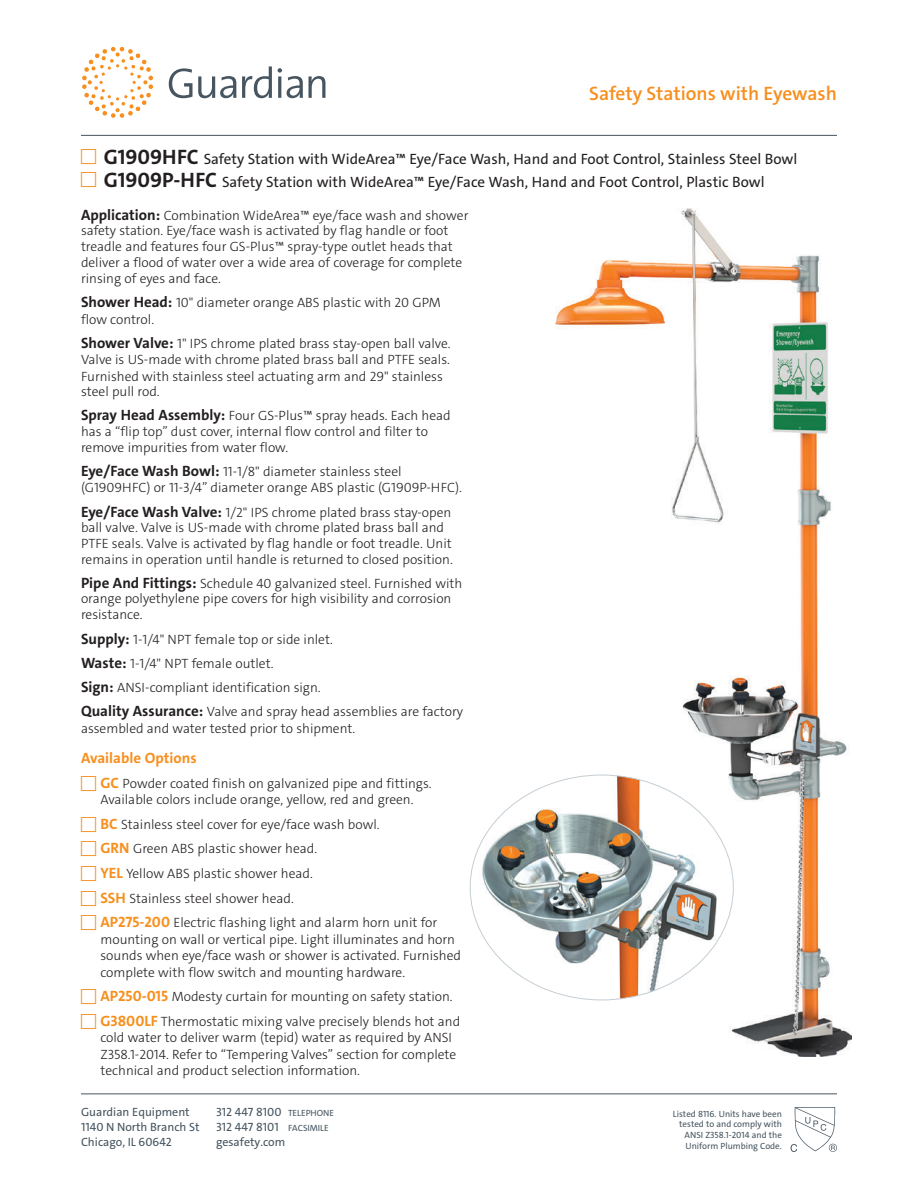
<style>
.page{position:relative;width:918px;height:1188px;background:#fff}
.page>*{position:absolute;margin:0;border:0;box-sizing:border-box;transform-origin:0 0}
.t1{font:600 19.5px "The Sans C4 s";color:#f78f1e}
.t2{font:15px "The Sans C4 s";color:#231f20}
.Body{font:700 15px "The Sans C4 s";color:#f78f1e}
.Body-2{font:300 13.5px/15.8px "The Sans C4 s";color:#231f20}
.t3{font:12px "The Sans C4 s";color:#465560}
.t4{font:9px/10.8px "The Sans C4 s";color:#465560;text-align:right}
.s1{font-weight:700;font-size:21px}
.s2{font-weight:700;font-size:15px}
.s3{font-weight:700;font-size:15px;color:#f78f1e}
.s4{font-size:9px}
</style>
<div class="page">
<hr style="left:81px;top:1094px;width:756px;height:1px;background:#465560">
<hr style="left:81px;top:135px;width:756px;height:1px;background:#465560">
<svg style="left:242px;top:66px;width:30px;height:32px"></svg>
<svg style="left:278px;top:68px;width:25px;height:30px"></svg>
<svg style="left:309px;top:76px;width:16px;height:22px"></svg>
<svg style="left:169px;top:68px;width:67px;height:30px"></svg>
<svg style="left:82px;top:47px;width:71px;height:71px"></svg>
<svg style="left:791px;top:1107px;width:46px;height:45px"></svg>
<img style="left:556px;top:208px;width:295px;height:848px">
<img style="left:470px;top:775px;width:261px;height:225px">
<h1 class="t1" style="left:589px;top:81px;width:249px">Safety Stations with Eyewash</h1>
<p class="t2" style="left:104px;top:149px;width:695px"><span class="s1">G1909HFC</span> Safety Station with WideArea™ Eye/Face Wash, Hand and Foot Control, Stainless Steel Bowl</p>
<p class="t2" style="left:104px;top:172px;width:663px"><span class="s1">G1909P-HFC</span> Safety Station with WideArea™ Eye/Face Wash, Hand and Foot Control, Plastic Bowl</p>
<p class="Body-2" style="left:81px;top:207px;width:389px"><span class="s2">Application:</span> Combination WideArea™ eye/face wash and shower safety station. Eye/face wash is activated by flag handle or foot treadle and features four GS-Plus™ spray-type outlet heads that deliver a flood of water over a wide area of coverage for complete rinsing of eyes and face.</p>
<p class="Body-2" style="left:81px;top:294px;width:361px;line-height:16.5px"><span class="s2">Shower Head:</span> 10" diameter orange ABS plastic with 20 GPM flow control.</p>
<p class="Body-2" style="left:81px;top:336px;width:371px"><span class="s2">Shower Valve:</span> 1" IPS chrome plated brass stay-open ball valve.<br>Valve is US-made with chrome plated brass ball and PTFE seals.<br>Furnished with stainless steel actuating arm and 29" stainless steel pull rod.</p>
<p class="Body-2" style="left:81px;top:408px;width:371px"><span class="s2">Spray Head Assembly:</span> Four GS-Plus™ spray heads. Each head has a “flip top” dust cover, internal flow control and filter to remove impurities from water flow.</p>
<p class="Body-2" style="left:81px;top:464px;width:383px"><span class="s2">Eye/Face Wash Bowl:</span> 11-1/8" diameter stainless steel (G1909HFC) or 11-3/4” diameter orange ABS plastic (G1909P-HFC).</p>
<p class="Body-2" style="left:81px;top:504px;width:373px"><span class="s2">Eye/Face Wash Valve:</span> 1/2" IPS chrome plated brass stay-open ball valve. Valve is US-made with chrome plated brass ball and PTFE seals. Valve is activated by flag handle or foot treadle. Unit remains in operation until handle is returned to closed position.</p>
<p class="Body-2" style="left:81px;top:575px;width:383px"><span class="s2">Pipe And Fittings:</span> Schedule 40 galvanized steel. Furnished with orange polyethylene pipe covers for high visibility and corrosion resistance.</p>
<p class="Body-2" style="left:81px;top:631px;width:254px"><span class="s2">Supply:</span> 1-1/4" NPT female top or side inlet.</p>
<p class="Body-2" style="left:81px;top:656px;width:194px"><span class="s2">Waste:</span> 1-1/4" NPT female outlet.</p>
<p class="Body-2" style="left:81px;top:680px;width:241px"><span class="s2">Sign:</span> ANSI-compliant identification sign.</p>
<p class="Body-2" style="left:81px;top:703px;width:384px;line-height:16.5px"><span class="s2">Quality Assurance:</span> Valve and spray head assemblies are factory assembled and water tested prior to shipment.</p>
<p class="Body" style="left:81px;top:748px;width:117px">Available Options</p>
<p class="Body-2" style="left:100px;top:775px;width:333px;line-height:16.5px"><span class="s3">GC</span> Powder coated finish on galvanized pipe and fittings.<br>Available colors include orange, yellow, red and green.</p>
<p class="Body-2" style="left:100px;top:817px;width:281px"><span class="s3">BC</span> Stainless steel cover for eye/face wash bowl.</p>
<p class="Body-2" style="left:100px;top:841px;width:218px"><span class="s3">GRN</span> Green ABS plastic shower head.</p>
<p class="Body-2" style="left:100px;top:866px;width:214px"><span class="s3">YEL</span> Yellow ABS plastic shower head.</p>
<p class="Body-2" style="left:100px;top:890px;width:195px"><span class="s3">SSH</span> Stainless steel shower head.</p>
<p class="Body-2" style="left:100px;top:915px;width:362px;line-height:16.5px"><span class="s3">AP275-200</span> Electric flashing light and alarm horn unit for mounting on wall or vertical pipe. Light illuminates and horn sounds when eye/face wash or shower is activated. Furnished complete with flow switch and mounting hardware.</p>
<p class="Body-2" style="left:100px;top:989px;width:354px"><span class="s3">AP250-015</span> Modesty curtain for mounting on safety station.</p>
<p class="Body-2" style="left:100px;top:1013px;width:361px;line-height:16.5px"><span class="s3">G3800LF</span> Thermostatic mixing valve precisely blends hot and cold water to deliver warm (tepid) water as required by ANSI Z358.1-2014. Refer to “Tempering Valves” section for complete technical and product selection information.</p>
<p class="t3" style="left:81px;top:1104px;width:110px">Guardian Equipment</p>
<p class="t3" style="left:216px;top:1104px;width:120px">312 447 8100 <span class="s4">TELEPHONE</span></p>
<p class="t3" style="left:81px;top:1119px;width:120px">1140 N North Branch St</p>
<p class="t3" style="left:216px;top:1119px;width:114px">312 447 8101 <span class="s4">FACSIMILE</span></p>
<p class="t3" style="left:81px;top:1134px;width:93px">Chicago, IL 60642</p>
<p class="t3" style="left:216px;top:1134px;width:71px">gesafety.com</p>
<p class="t4" style="left:673px;top:1108px;width:110px">Listed 8116. Units have been tested to and comply with<br>ANSI Z358.1-2014 and the<br>Uniform Plumbing Code.</p>
</div>
